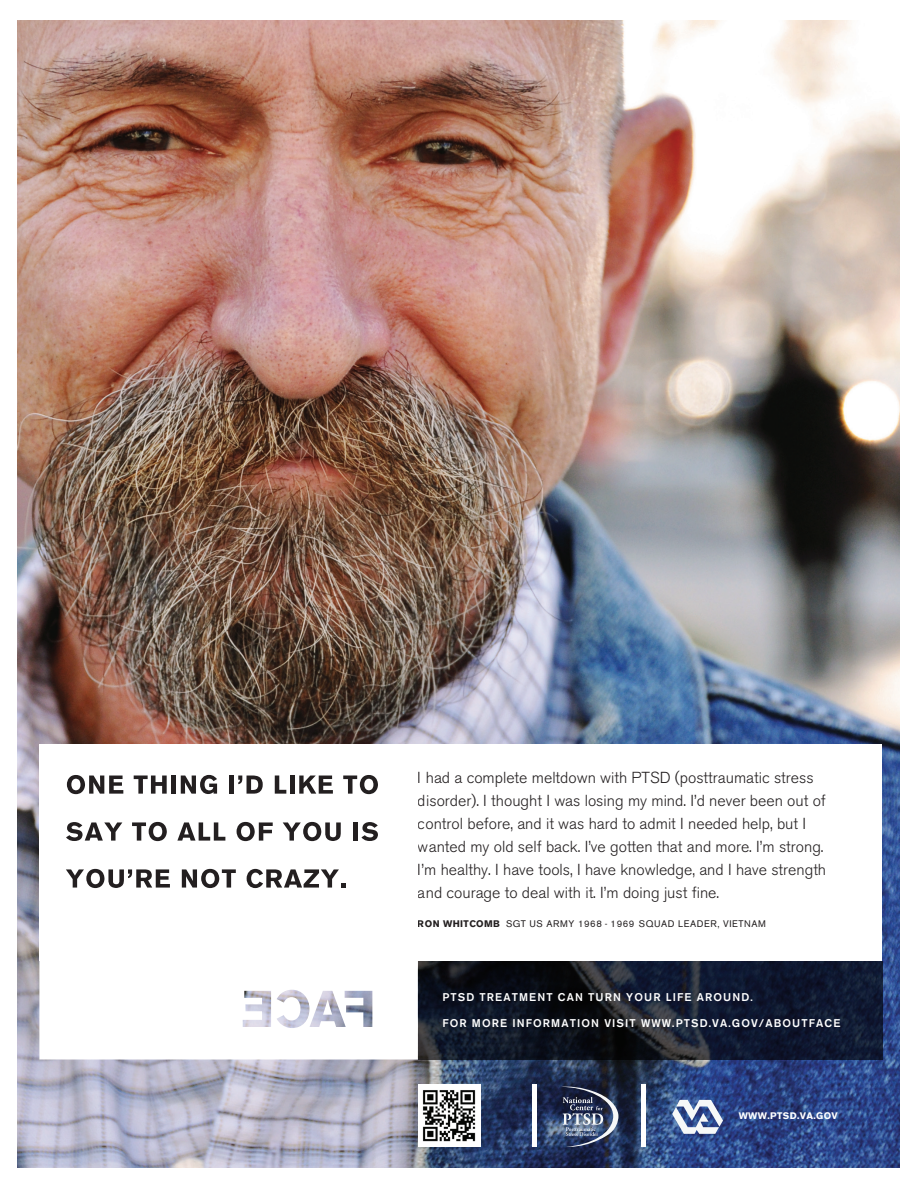
<style>
.page{position:relative;width:918px;height:1188px;background:#fff}
.page>*{position:absolute;margin:0;border:0;box-sizing:border-box;transform-origin:0 0}
.t1{font:300 15.9px/22.8px "Akzidenz Grotesk BE";color:#231f20}
.t2{font:500 11.1px "Akzidenz Grotesk BE";letter-spacing:.1em;color:#fff}
.t3{font:9.45px "Akzidenz Grotesk BE";letter-spacing:.06em;color:#231f20}
.t4{font:700 9.45px "Akzidenz Grotesk BE";letter-spacing:.04em;color:#fff}
.s1{font-weight:700}
</style>
<div class="page">
<img style="left:17px;top:20px;width:882px;height:1148px">
<div style="left:39px;top:744px;width:843px;height:217px;background:#fff"></div>
<svg style="left:418px;top:961px;width:464px;height:99px;background:#121828"></svg>
<svg style="left:67px;top:775px;width:56px;height:19px"></svg>
<svg style="left:134px;top:776px;width:33px;height:18px"></svg>
<div style="left:171px;top:776px;width:5px;height:18px;background:#231f20"></div>
<svg style="left:181px;top:775px;width:36px;height:19px"></svg>
<hr style="left:230px;top:776px;width:4px;height:18px;background:#231f20">
<svg style="left:238px;top:776px;width:25px;height:18px"></svg>
<svg style="left:275px;top:776px;width:11px;height:18px"></svg>
<hr style="left:290px;top:776px;width:4px;height:18px;background:#231f20">
<svg style="left:299px;top:776px;width:34px;height:18px"></svg>
<svg style="left:343px;top:775px;width:35px;height:19px"></svg>
<svg style="left:66px;top:822px;width:56px;height:19px"></svg>
<svg style="left:132px;top:822px;width:35px;height:19px"></svg>
<svg style="left:177px;top:822px;width:48px;height:19px"></svg>
<svg style="left:237px;top:822px;width:36px;height:19px"></svg>
<svg style="left:283px;top:822px;width:58px;height:19px"></svg>
<hr style="left:354px;top:822px;width:4px;height:19px;background:#231f20">
<svg style="left:361px;top:822px;width:17px;height:19px"></svg>
<svg style="left:66px;top:869px;width:104px;height:19px"></svg>
<svg style="left:182px;top:869px;width:54px;height:19px"></svg>
<svg style="left:247px;top:869px;width:98px;height:19px"></svg>
<svg style="left:39px;top:961px;width:379px;height:99px"></svg>
<svg style="left:672px;top:1100px;width:51px;height:34px"></svg>
<div style="left:418px;top:1084px;width:62px;height:62px;background:#fff"></div>
<svg style="left:561px;top:1086px;width:57px;height:63px;background:#505c77"></svg>
<hr style="left:533px;top:1084px;width:4px;height:63px;background:#fff">
<hr style="left:642px;top:1084px;width:4px;height:63px;background:#fff">
<img style="left:423px;top:1090px;width:52px;height:51px">
<p class="t1" style="left:418px;top:767px;width:410px">I had a complete meltdown with PTSD (posttraumatic stress disorder). I thought I was losing my mind. I’d never been out of control before, and it was hard to admit I needed help, but I wanted my old self back. I’ve gotten that and more. I’m strong.<br>I’m healthy. I have tools, I have knowledge, and I have strength and courage to deal with it. I’m doing just fine.</p>
<p class="t3" style="left:418px;top:918px;width:350px"><span class="s1">RON WHITCOMB</span> SGT US ARMY 1968 - 1969 SQUAD LEADER, VIETNAM</p>
<h3 class="t2" style="left:442px;top:990px;width:312px">PTSD TREATMENT CAN TURN YOUR LIFE AROUND.</h3>
<h3 class="t2" style="left:442px;top:1017px;width:399px">FOR MORE INFORMATION VISIT WWW.PTSD.VA.GOV/ABOUTFACE</h3>
<p class="t4" style="left:739px;top:1110px;width:101px">WWW.PTSD.VA.GOV</p>
</div>
